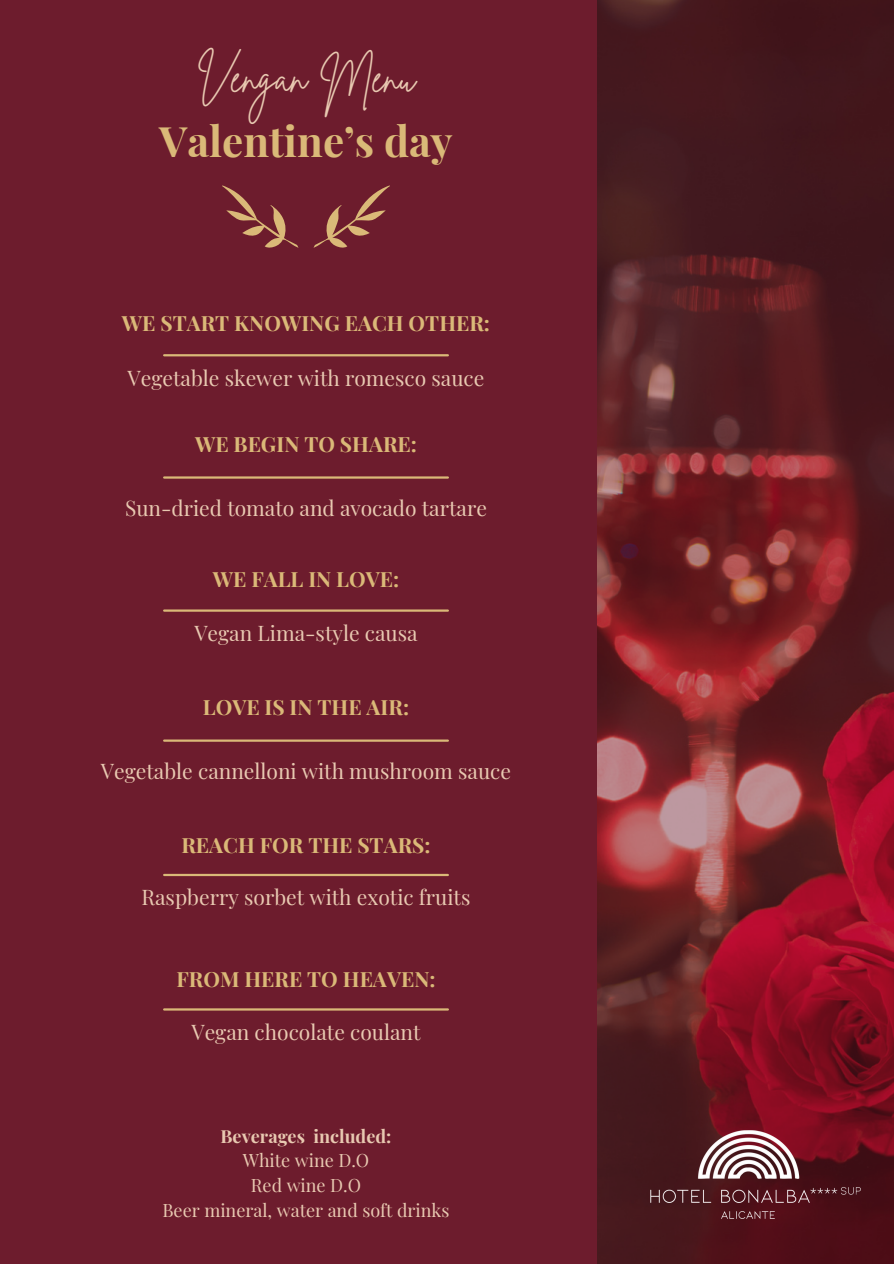
<style>
.page{position:relative;width:894px;height:1264px;background:#fff}
.page>*{position:absolute;margin:0;border:0;box-sizing:border-box;transform-origin:0 0}
.t1{font:700 42px "Playfair Display";color:#dab978}
.t2{font:42px "Brittany Signature";color:#e8c9b1}
.t3{font:21px "Playfair Display";color:#e8c9b1}
.t4{font:700 21px "Playfair Display";color:#dab978}
.t5{font:18px "Playfair Display";color:#e8c9b1}
.t6{font:700 18px "Playfair Display";color:#e8c9b1}
</style>
<div class="page">
<div style="left:0;top:0;width:893px;height:1263px;background:#6d1c2d"></div>
<img style="left:597px;top:0;width:296px;height:1263px">
<svg style="left:313px;top:185px;width:77px;height:63px"></svg>
<svg style="left:222px;top:185px;width:76px;height:63px"></svg>
<hr style="left:164px;top:354px;width:284px;height:2px;background:#dab978">
<hr style="left:164px;top:476px;width:284px;height:2px;background:#dab978">
<hr style="left:164px;top:609px;width:284px;height:2px;background:#dab978">
<hr style="left:164px;top:739px;width:284px;height:2px;background:#dab978">
<hr style="left:164px;top:873px;width:284px;height:3px;background:#dab978">
<hr style="left:164px;top:1008px;width:284px;height:2px;background:#dab978">
<img style="left:647px;top:1127px;width:216px;height:92px">
<p class="t2" style="left:196px;top:50px;width:221px">Vengan Menu</p>
<p class="t1" style="left:159px;top:111px;width:295px">Valentine’s day</p>
<p class="t4" style="left:122px;top:308px;width:369px">WE START KNOWING EACH OTHER:</p>
<p class="t3" style="left:127px;top:363px;width:358px">Vegetable skewer with romesco sauce</p>
<p class="t4" style="left:195px;top:429px;width:223px">WE BEGIN TO SHARE:</p>
<p class="t3" style="left:125px;top:493px;width:363px">Sun-dried tomato and avocado tartare</p>
<p class="t4" style="left:213px;top:564px;width:188px">WE FALL IN LOVE:</p>
<p class="t3" style="left:194px;top:618px;width:225px">Vegan Lima-style causa</p>
<p class="t4" style="left:203px;top:692px;width:208px">LOVE IS IN THE AIR:</p>
<p class="t3" style="left:101px;top:756px;width:411px">Vegetable cannelloni with mushroom sauce</p>
<p class="t4" style="left:181px;top:829px;width:250px">REACH FOR THE STARS:</p>
<p class="t3" style="left:141px;top:882px;width:330px">Raspberry sorbet with exotic fruits</p>
<p class="t4" style="left:176px;top:964px;width:260px">FROM HERE TO HEAVEN:</p>
<p class="t3" style="left:191px;top:1016px;width:230px">Vegan chocolate coulant</p>
<p class="t6" style="left:220px;top:1123px;width:172px">Beverages included:</p>
<p class="t5" style="left:243px;top:1147px;width:128px">White wine D.O</p>
<p class="t5" style="left:251px;top:1172px;width:112px">Red wine D.O</p>
<p class="t5" style="left:162px;top:1197px;width:288px">Beer mineral, water and soft drinks</p>
</div>
